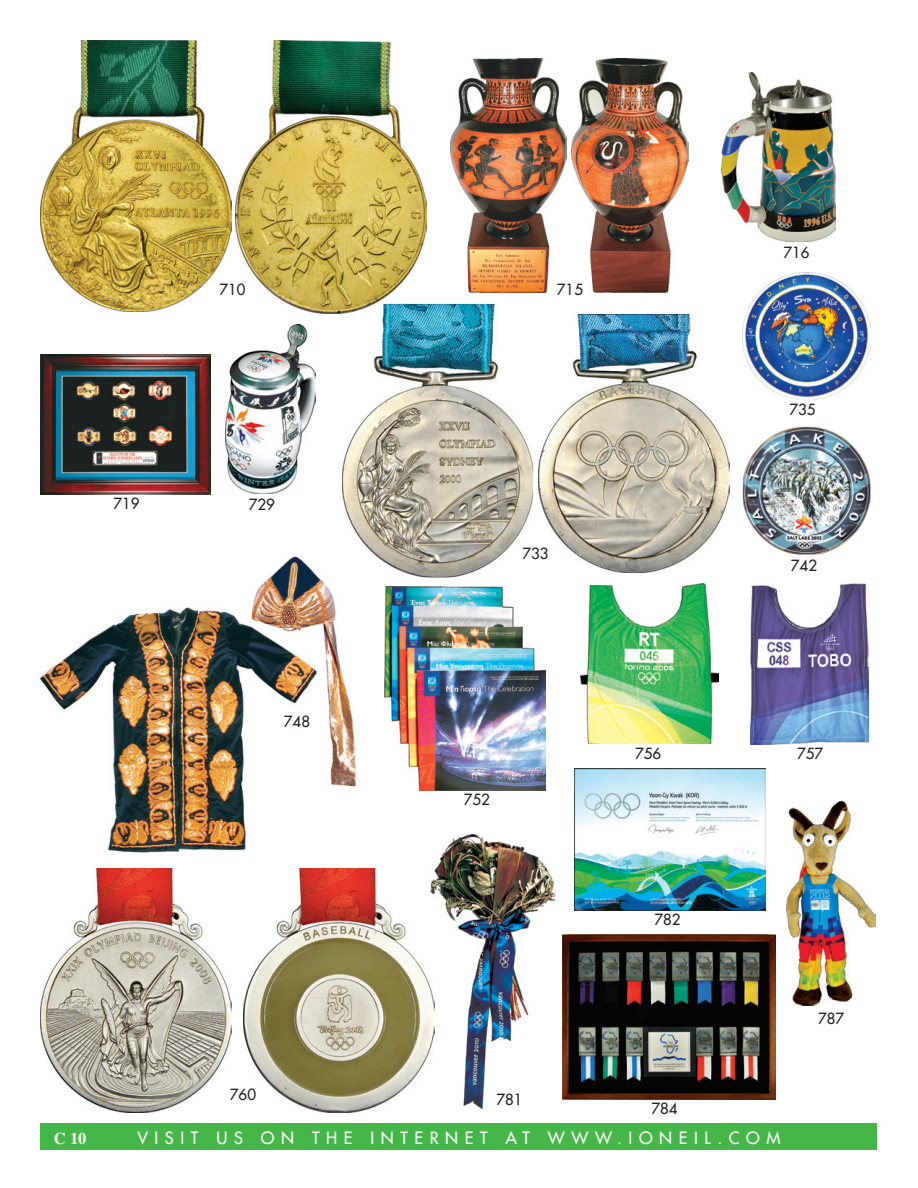
<style>
.page{position:relative;width:918px;height:1188px;background:#fff}
.page>*{position:absolute;margin:0;border:0;box-sizing:border-box;transform-origin:0 0}
.t1{font:16.5px "Futura";letter-spacing:.4em;color:#fff}
.t2{font:700 16.5px "Times";color:#fff}
.t3{font:15px "Futura";color:#231f20}
</style>
<div class="page">
<img style="left:40px;top:608px;width:212px;height:244px">
<div style="left:40px;top:1124px;width:838px;height:26px;background:#45b749"></div>
<img style="left:40px;top:40px;width:192px;height:272px">
<img style="left:236px;top:40px;width:191px;height:274px">
<img style="left:450px;top:58px;width:116px;height:234px">
<img style="left:572px;top:58px;width:116px;height:234px">
<img style="left:721px;top:72px;width:114px;height:170px">
<img style="left:41px;top:354px;width:169px;height:141px">
<img style="left:226px;top:324px;width:90px;height:170px">
<img style="left:384px;top:587px;width:161px;height:203px">
<img style="left:581px;top:583px;width:137px;height:161px">
<img style="left:750px;top:584px;width:118px;height:160px">
<img style="left:40px;top:868px;width:192px;height:245px">
<img style="left:243px;top:868px;width:187px;height:245px">
<img style="left:430px;top:834px;width:125px;height:276px">
<img style="left:574px;top:768px;width:192px;height:142px">
<img style="left:562px;top:935px;width:213px;height:164px">
<img style="left:787px;top:802px;width:89px;height:204px">
<img style="left:743px;top:427px;width:127px;height:128px">
<img style="left:742px;top:272px;width:129px;height:128px">
<img style="left:252px;top:557px;width:104px;height:229px">
<img style="left:538px;top:314px;width:192px;height:259px">
<img style="left:342px;top:304px;width:191px;height:273px">
<p class="t3" style="left:219px;top:281px;width:28px">710</p>
<p class="t3" style="left:557px;top:280px;width:28px">715</p>
<p class="t3" style="left:113px;top:494px;width:28px">719</p>
<p class="t3" style="left:249px;top:495px;width:28px">729</p>
<p class="t3" style="left:522px;top:544px;width:28px">733</p>
<p class="t3" style="left:783px;top:243px;width:28px">716</p>
<p class="t3" style="left:789px;top:400px;width:28px">735</p>
<p class="t3" style="left:791px;top:556px;width:28px">742</p>
<p class="t3" style="left:284px;top:712px;width:28px">748</p>
<p class="t3" style="left:230px;top:1085px;width:28px">760</p>
<p class="t3" style="left:464px;top:790px;width:28px">752</p>
<p class="t3" style="left:496px;top:1090px;width:28px">781</p>
<p class="t3" style="left:635px;top:744px;width:28px">756</p>
<p class="t3" style="left:797px;top:744px;width:28px">757</p>
<p class="t3" style="left:655px;top:910px;width:28px">782</p>
<p class="t3" style="left:652px;top:1099px;width:28px">784</p>
<p class="t3" style="left:818px;top:1009px;width:28px">787</p>
<p class="t2" style="left:54px;top:1128px;width:34px">C 10</p>
<p class="t1" style="left:137px;top:1127px;width:645px">VISIT US ON THE INTERNET AT WWW.IONEIL.COM</p>
</div>
